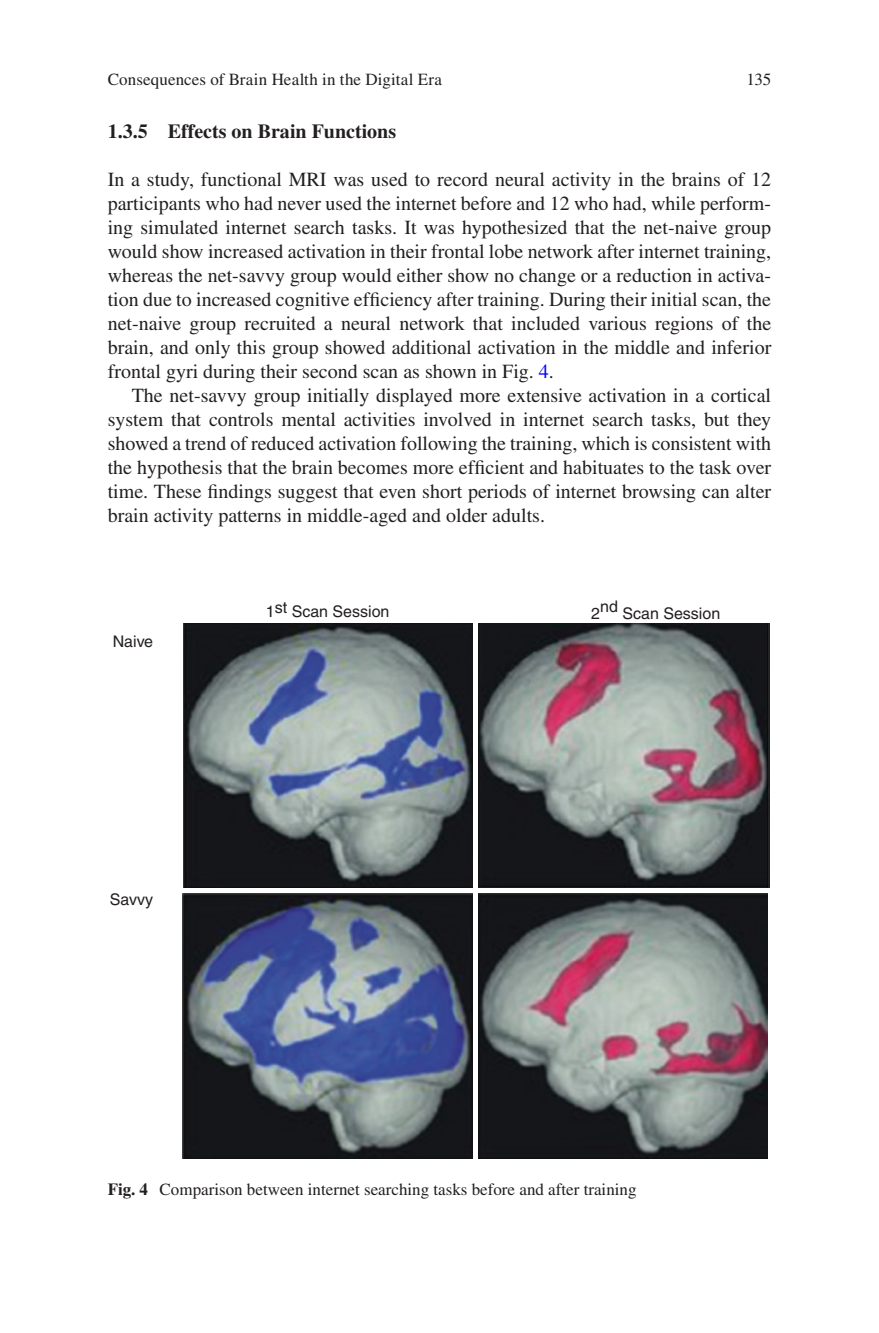
<style>
.page{position:relative;width:879px;height:1333px;background:#fff}
.page>*{position:absolute;margin:0;border:0;box-sizing:border-box;transform-origin:0 0}
.Text_flush{font:20px/24px "Times LT Std";color:#231f20;text-align:justify}
.Text{font:20px/24px "Times LT Std";color:#231f20;text-align:justify}
._3_hd{font:700 20px "Times LT Std";color:#231f20}
.t1{font:17px "Times LT Std";color:#231f20}
.t2{font:16px "Helvetica 3";color:#231f20}
.s1{color:#00f}
.s2{font-weight:700}
</style>
<div class="page">
<img style="left:183px;top:623px;width:289px;height:264px">
<img style="left:478px;top:623px;width:291px;height:264px">
<img style="left:183px;top:893px;width:289px;height:265px">
<img style="left:478px;top:893px;width:289px;height:265px">
<p class="t1" style="left:108px;top:70px;width:336px">Consequences of Brain Health in the Digital Era</p>
<p class="t1" style="left:746px;top:70px;width:26px">135</p>
<h4 class="_3_hd" style="left:108px;top:119px;width:290px">1.3.5 Effects on Brain Functions</h4>
<p class="Text_flush" style="left:108px;top:167px;width:665px">In a study, functional MRI was used to record neural activity in the brains of 12 participants who had never used the internet before and 12 who had, while perform&shy;ing simulated internet search tasks. It was hypothesized that the net-naive group would show increased activation in their frontal lobe network after internet training, whereas the net-savvy group would either show no change or a reduction in activa&shy;tion due to increased cognitive efficiency after training. During their initial scan, the net-naive group recruited a neural network that included various regions of the brain, and only this group showed additional activation in the middle and inferior frontal gyri during their second scan as shown in Fig. <span class="s1">4</span>.</p>
<p class="Text" style="left:108px;top:383px;width:665px;text-indent:24px">The net-savvy group initially displayed more extensive activation in a cortical system that controls mental activities involved in internet search tasks, but they showed a trend of reduced activation following the training, which is consistent with the hypothesis that the brain becomes more efficient and habituates to the task over time. These findings suggest that even short periods of internet browsing can alter brain activity patterns in middle-aged and older adults.</p>
<p class="t2" style="left:113px;top:632px;width:42px">Naive</p>
<p class="t2" style="left:110px;top:890px;width:45px">Savvy</p>
<p class="t2" style="left:266px;top:602px;width:125px">1st Scan Session</p>
<p class="t2" style="left:591px;top:603px;width:130px">2nd Scan Session</p>
<p class="t1" style="left:108px;top:1179px;width:530px"><span class="s2">Fig. 4</span> Comparison between internet searching tasks before and after training</p>
</div>
